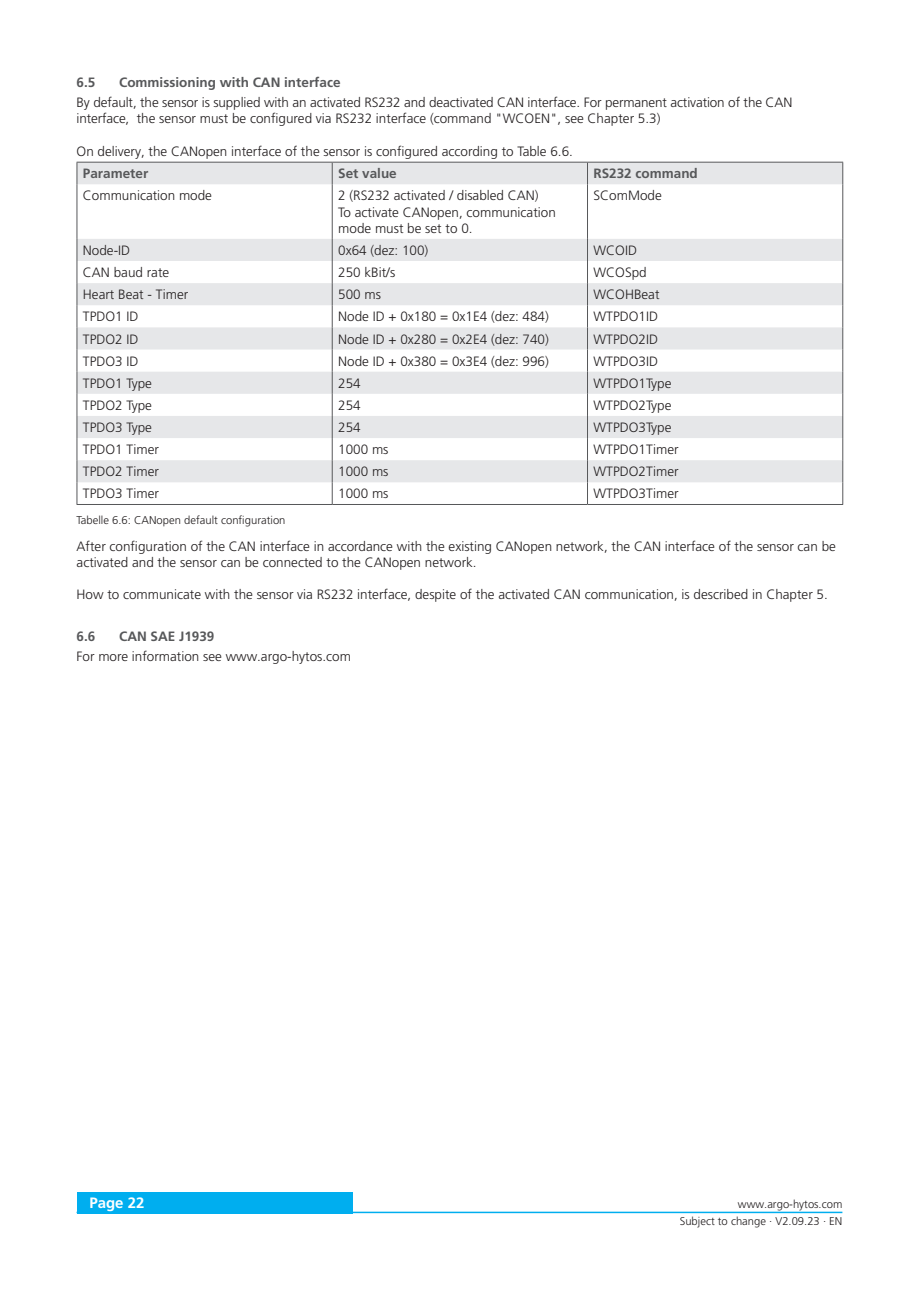
<style>
.page{position:relative;width:919px;height:1289px;background:#fff}
.page>*{position:absolute;margin:0;border:0;box-sizing:border-box;transform-origin:0 0}
.t1{font:700 15px "Frutiger LT Pro";color:#fff}
._06_Copytext{font:300 13.5px/16.2px "Frutiger LT Pro";color:#231f20}
.Überschrift_3{font:700 13.5px "Frutiger LT Pro";color:#57585a}
._05_Subline_Copytext{font:700 13.5px "Frutiger LT Pro";color:#57585a}
._08_Legend{font:300 11.25px "Frutiger LT Pro";color:#231f20}
</style>
<div class="page">
<div style="left:77px;top:1191px;width:275px;height:22px;background:#00aeef"></div>
<hr style="left:77px;top:1211px;width:765px;height:2px;background:#00aeef">
<svg style="left:78px;top:163px;width:764px;height:319px"></svg>
<hr style="left:77px;top:162px;width:255px;height:1px;background:#57585a">
<svg style="left:77px;top:162px;width:1px;height:22px"></svg>
<hr style="left:332px;top:162px;width:255px;height:1px;background:#57585a">
<svg style="left:332px;top:162px;width:1px;height:22px"></svg>
<hr style="left:587px;top:162px;width:256px;height:1px;background:#57585a">
<svg style="left:587px;top:162px;width:1px;height:22px"></svg>
<svg style="left:842px;top:162px;width:1px;height:22px"></svg>
<hr style="left:77px;top:184px;width:1px;height:55px;background:#57585a">
<hr style="left:332px;top:184px;width:1px;height:55px;background:#57585a">
<hr style="left:587px;top:184px;width:1px;height:55px;background:#57585a">
<hr style="left:842px;top:184px;width:1px;height:55px;background:#57585a">
<svg style="left:77px;top:239px;width:1px;height:265px"></svg>
<svg style="left:332px;top:239px;width:1px;height:265px"></svg>
<svg style="left:587px;top:239px;width:1px;height:265px"></svg>
<svg style="left:842px;top:239px;width:1px;height:265px"></svg>
<hr style="left:77px;top:504px;width:255px;height:1px;background:#57585a">
<hr style="left:332px;top:504px;width:255px;height:1px;background:#57585a">
<hr style="left:587px;top:504px;width:256px;height:1px;background:#57585a">
<p class="Überschrift_3" style="left:77px;top:74px;width:20px">6.5</p>
<p class="Überschrift_3" style="left:119px;top:74px;width:223px">Commissioning with CAN interface</p>
<p class="_06_Copytext" style="left:77px;top:94px;width:717px">By default, the sensor is supplied with an activated RS232 and deactivated CAN interface. For permanent activation of the CAN interface, the sensor must be configured via RS232 interface (command "WCOEN", see Chapter 5.3)</p>
<p class="_06_Copytext" style="left:77px;top:143px;width:498px">On delivery, the CANopen interface of the sensor is configured according to Table 6.6.</p>
<p class="_05_Subline_Copytext" style="left:83px;top:166px;width:67px">Parameter</p>
<p class="_05_Subline_Copytext" style="left:338px;top:166px;width:60px">Set value</p>
<p class="_05_Subline_Copytext" style="left:593px;top:166px;width:106px">RS232 command</p>
<p class="_06_Copytext" style="left:83px;top:188px;width:131px">Communication mode</p>
<p class="_06_Copytext" style="left:338px;top:188px;width:202px">2 (RS232 activated / disabled CAN)</p>
<p class="_06_Copytext" style="left:338px;top:204px;width:219px">To activate CANopen, communication mode must be set to 0.</p>
<p class="_06_Copytext" style="left:593px;top:188px;width:70px">SComMode</p>
<p class="_06_Copytext" style="left:83px;top:242px;width:49px">Node-ID</p>
<p class="_06_Copytext" style="left:338px;top:242px;width:92px">0x64 (dez: 100)</p>
<p class="_06_Copytext" style="left:593px;top:242px;width:45px">WCOID</p>
<p class="_06_Copytext" style="left:83px;top:264px;width:88px">CAN baud rate</p>
<p class="_06_Copytext" style="left:338px;top:264px;width:59px">250 kBit/s</p>
<p class="_06_Copytext" style="left:593px;top:264px;width:55px">WCOSpd</p>
<p class="_06_Copytext" style="left:83px;top:286px;width:107px">Heart Beat - Timer</p>
<p class="_06_Copytext" style="left:338px;top:286px;width:44px">500 ms</p>
<p class="_06_Copytext" style="left:593px;top:286px;width:68px">WCOHBeat</p>
<p class="_06_Copytext" style="left:83px;top:309px;width:57px">TPDO1 ID</p>
<p class="_06_Copytext" style="left:338px;top:309px;width:212px">Node ID + 0x180 = 0x1E4 (dez: 484)</p>
<p class="_06_Copytext" style="left:593px;top:309px;width:66px">WTPDO1ID</p>
<p class="_06_Copytext" style="left:83px;top:331px;width:57px">TPDO2 ID</p>
<p class="_06_Copytext" style="left:338px;top:331px;width:212px">Node ID + 0x280 = 0x2E4 (dez: 740)</p>
<p class="_06_Copytext" style="left:593px;top:331px;width:66px">WTPDO2ID</p>
<p class="_06_Copytext" style="left:83px;top:353px;width:57px">TPDO3 ID</p>
<p class="_06_Copytext" style="left:338px;top:353px;width:212px">Node ID + 0x380 = 0x3E4 (dez: 996)</p>
<p class="_06_Copytext" style="left:593px;top:353px;width:66px">WTPDO3ID</p>
<p class="_06_Copytext" style="left:83px;top:375px;width:71px">TPDO1 Type</p>
<p class="_06_Copytext" style="left:338px;top:375px;width:24px">254</p>
<p class="_06_Copytext" style="left:593px;top:375px;width:80px">WTPDO1Type</p>
<p class="_06_Copytext" style="left:83px;top:397px;width:71px">TPDO2 Type</p>
<p class="_06_Copytext" style="left:338px;top:397px;width:24px">254</p>
<p class="_06_Copytext" style="left:593px;top:397px;width:80px">WTPDO2Type</p>
<p class="_06_Copytext" style="left:83px;top:419px;width:71px">TPDO3 Type</p>
<p class="_06_Copytext" style="left:338px;top:419px;width:24px">254</p>
<p class="_06_Copytext" style="left:593px;top:419px;width:80px">WTPDO3Type</p>
<p class="_06_Copytext" style="left:83px;top:441px;width:78px">TPDO1 Timer</p>
<p class="_06_Copytext" style="left:338px;top:441px;width:52px">1000 ms</p>
<p class="_06_Copytext" style="left:593px;top:441px;width:87px">WTPDO1Timer</p>
<p class="_06_Copytext" style="left:83px;top:463px;width:78px">TPDO2 Timer</p>
<p class="_06_Copytext" style="left:338px;top:463px;width:52px">1000 ms</p>
<p class="_06_Copytext" style="left:593px;top:463px;width:87px">WTPDO2Timer</p>
<p class="_06_Copytext" style="left:83px;top:486px;width:78px">TPDO3 Timer</p>
<p class="_06_Copytext" style="left:338px;top:486px;width:52px">1000 ms</p>
<p class="_06_Copytext" style="left:593px;top:486px;width:87px">WTPDO3Timer</p>
<p class="_08_Legend" style="left:77px;top:513px;width:210px">Tabelle 6.6: CANopen default configuration</p>
<p class="_06_Copytext" style="left:77px;top:538px;width:760px">After configuration of the CAN interface in accordance with the existing CANopen network, the CAN interface of the sensor can be activated and the sensor can be connected to the CANopen network.</p>
<p class="_06_Copytext" style="left:77px;top:586px;width:752px">How to communicate with the sensor via RS232 interface, despite of the activated CAN communication, is described in Chapter 5.</p>
<p class="Überschrift_3" style="left:77px;top:628px;width:20px">6.6</p>
<p class="Überschrift_3" style="left:119px;top:628px;width:97px">CAN SAE J1939</p>
<p class="_06_Copytext" style="left:77px;top:648px;width:276px">For more information see www.argo-hytos.com</p>
<p class="t1" style="left:89px;top:1194px;width:57px">Page 22</p>
<p class="_08_Legend" style="left:738px;top:1197px;width:106px">www.argo-hytos.com</p>
<p class="_08_Legend" style="left:679px;top:1214px;width:164px">Subject to change · V2.09.23 · EN</p>
</div>
